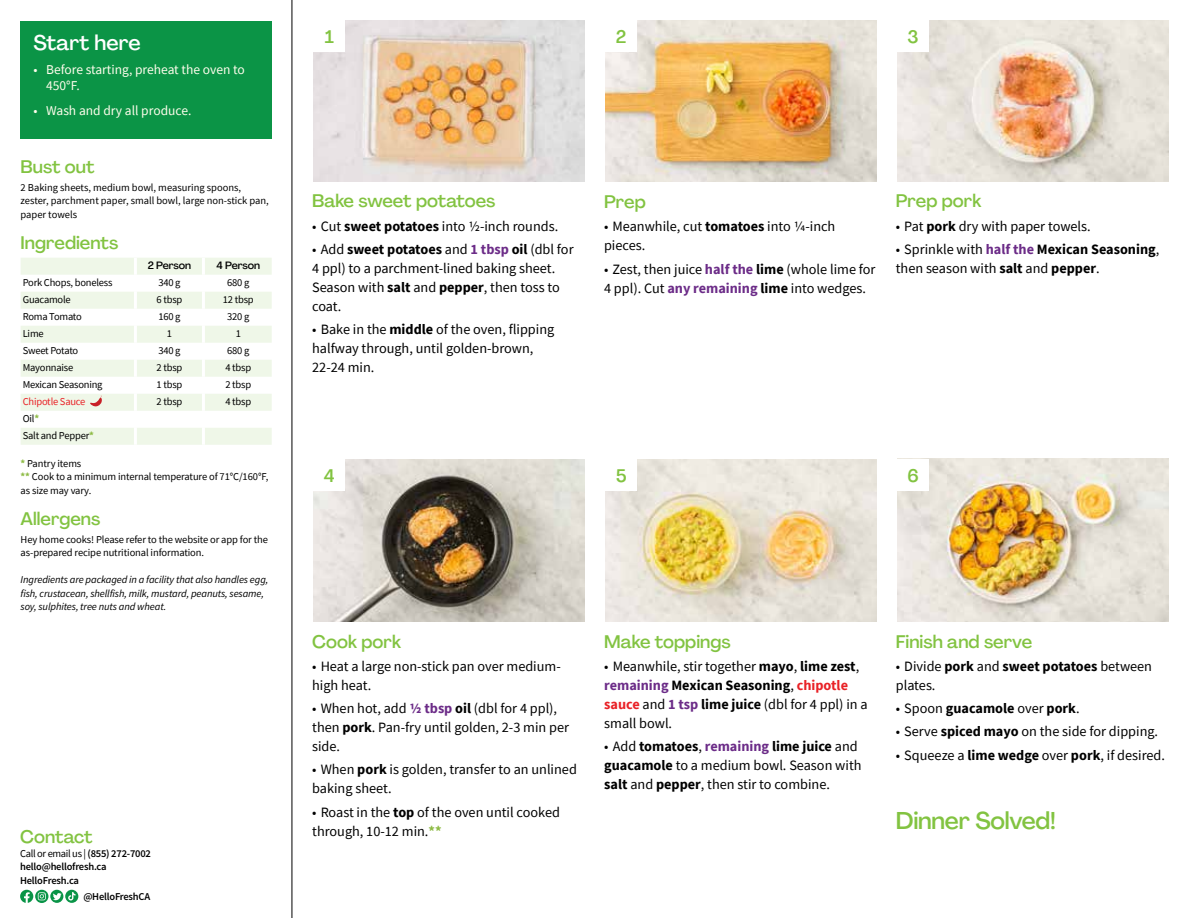
<style>
.page{position:relative;width:1188px;height:918px;background:#fff}
.page>*{position:absolute;margin:0;border:0;box-sizing:border-box;transform-origin:0 0}
.t1{font:500 24px "Agrandir";letter-spacing:-.01em;color:#82c341}
.t2{font:500 21px "Agrandir";color:#fff}
.t3{font:500 18px "Agrandir";color:#82c341}
.t4{font:14.25px/19px "Source Sans Pro";color:#000}
.t5{font:700 14.25px "Source Sans Pro";color:#000}
.t6{font:13.5px/16.2px "Source Sans Pro";color:#fffdec}
.t7{font:10.5px/13.5px "Source Sans Pro";letter-spacing:-.01em;color:#000}
.t8{font:italic 10.5px/13.5px "Source Sans Pro";letter-spacing:-.01em;color:#000}
.t9{font:600 10.5px/13.5px "Source Sans Pro";letter-spacing:-.02em;color:#000}
.t10{font:500 10.5px "Agrandir";letter-spacing:-.01em;color:#000}
.t11{font:10.5px "Source Sans Pro";letter-spacing:-.02em;color:#e92227}
.t12{font:10.5px "Source Sans Pro";letter-spacing:-.035em;color:#000}
.s1{font-weight:700;color:#8cba42}
.s2{font-weight:400}
.s3{font-weight:700}
.s4{font-weight:700;color:#6c2c88}
.s5{font-weight:700;color:#e92227}
</style>
<div class="page">
<hr style="left:292px;top:0;width:1px;height:918px;background:#000">
<img style="left:313px;top:459px;width:272px;height:162px">
<img style="left:605px;top:459px;width:272px;height:162px">
<img style="left:897px;top:459px;width:272px;height:162px">
<img style="left:313px;top:20px;width:272px;height:161px">
<img style="left:605px;top:20px;width:272px;height:161px">
<img style="left:897px;top:20px;width:272px;height:161px">
<div style="left:21px;top:21px;width:251px;height:117px;background:#0b9446"></div>
<svg style="left:20px;top:890px;width:42px;height:13px"></svg>
<svg style="left:65px;top:890px;width:13px;height:13px"></svg>
<svg style="left:68px;top:892px;width:8px;height:9px"></svg>
<div style="left:313px;top:459px;width:32px;height:32px;background:#fff"></div>
<div style="left:605px;top:459px;width:32px;height:32px;background:#fff"></div>
<div style="left:897px;top:459px;width:32px;height:32px;background:#fff"></div>
<div style="left:313px;top:20px;width:32px;height:32px;background:#fff"></div>
<div style="left:605px;top:20px;width:32px;height:32px;background:#fff"></div>
<div style="left:897px;top:20px;width:32px;height:32px;background:#fff"></div>
<svg style="left:21px;top:258px;width:251px;height:187px;fill:#eff7e8"></svg>
<hr style="left:134px;top:258px;width:3px;height:17px;background:#fff">
<hr style="left:202px;top:258px;width:3px;height:17px;background:#fff">
<hr style="left:134px;top:275px;width:3px;height:17px;background:#fff">
<hr style="left:202px;top:275px;width:3px;height:17px;background:#fff">
<hr style="left:134px;top:292px;width:3px;height:17px;background:#fff">
<hr style="left:202px;top:292px;width:3px;height:17px;background:#fff">
<hr style="left:134px;top:309px;width:3px;height:17px;background:#fff">
<hr style="left:202px;top:309px;width:3px;height:17px;background:#fff">
<hr style="left:134px;top:326px;width:3px;height:17px;background:#fff">
<hr style="left:202px;top:326px;width:3px;height:17px;background:#fff">
<hr style="left:134px;top:343px;width:3px;height:17px;background:#fff">
<hr style="left:202px;top:343px;width:3px;height:17px;background:#fff">
<hr style="left:134px;top:360px;width:3px;height:17px;background:#fff">
<hr style="left:202px;top:360px;width:3px;height:17px;background:#fff">
<hr style="left:134px;top:377px;width:3px;height:17px;background:#fff">
<hr style="left:202px;top:377px;width:3px;height:17px;background:#fff">
<hr style="left:134px;top:394px;width:3px;height:17px;background:#fff">
<hr style="left:202px;top:394px;width:3px;height:17px;background:#fff">
<hr style="left:134px;top:411px;width:3px;height:17px;background:#fff">
<hr style="left:202px;top:411px;width:3px;height:17px;background:#fff">
<hr style="left:134px;top:428px;width:3px;height:17px;background:#fff">
<hr style="left:202px;top:428px;width:3px;height:17px;background:#fff">
<svg style="left:90px;top:395px;width:12px;height:14px"></svg>
<h2 class="t2" style="left:33px;top:29px;width:109px">Start here</h2>
<p class="t6" style="left:46px;top:62px;width:200px;text-indent:-13px">• Before starting, preheat the oven to<br>450°F.</p>
<p class="t6" style="left:33px;top:102px;width:160px">• Wash and dry all produce.</p>
<p class="t3" style="left:21px;top:156px;width:75px">Bust out</p>
<p class="t7" style="left:21px;top:180px;width:250px">2 Baking sheets, medium bowl, measuring spoons, zester, parchment paper, small bowl, large non-stick pan, paper towels</p>
<p class="t3" style="left:21px;top:232px;width:99px">Ingredients</p>
<p class="t10" style="left:148px;top:259px;width:45px">2 Person</p>
<p class="t10" style="left:217px;top:259px;width:45px">4 Person</p>
<p class="t7" style="left:23px;top:276px;width:91px">Pork Chops, boneless</p>
<p class="t7" style="left:158px;top:276px;width:24px">340 g</p>
<p class="t7" style="left:227px;top:276px;width:24px">680 g</p>
<p class="t7" style="left:23px;top:293px;width:50px">Guacamole</p>
<p class="t7" style="left:157px;top:293px;width:27px">6 tbsp</p>
<p class="t7" style="left:223px;top:293px;width:32px">12 tbsp</p>
<p class="t7" style="left:23px;top:310px;width:61px">Roma Tomato</p>
<p class="t7" style="left:158px;top:310px;width:24px">160 g</p>
<p class="t7" style="left:227px;top:310px;width:24px">320 g</p>
<p class="t7" style="left:23px;top:327px;width:22px">Lime</p>
<p class="t7" style="left:167px;top:327px;width:7px">1</p>
<p class="t7" style="left:236px;top:327px;width:7px">1</p>
<p class="t12" style="left:23px;top:344px;width:57px">Sweet Potato</p>
<p class="t7" style="left:158px;top:344px;width:24px">340 g</p>
<p class="t7" style="left:227px;top:344px;width:24px">680 g</p>
<p class="t7" style="left:23px;top:361px;width:52px">Mayonnaise</p>
<p class="t7" style="left:157px;top:361px;width:27px">2 tbsp</p>
<p class="t7" style="left:225px;top:361px;width:27px">4 tbsp</p>
<p class="t7" style="left:23px;top:378px;width:81px">Mexican Seasoning</p>
<p class="t7" style="left:157px;top:378px;width:27px">1 tbsp</p>
<p class="t7" style="left:225px;top:378px;width:27px">2 tbsp</p>
<p class="t11" style="left:23px;top:395px;width:64px">Chipotle Sauce</p>
<p class="t7" style="left:157px;top:395px;width:27px">2 tbsp</p>
<p class="t7" style="left:225px;top:395px;width:27px">4 tbsp</p>
<p class="t7" style="left:23px;top:410px;width:73px;line-height:17px">Oil<span class="s1">*<br></span>Salt and Pepper<span class="s1">*</span></p>
<p class="t7" style="left:21px;top:456px;width:249px"><span class="s1">*</span> Pantry items<br><span class="s1">**</span> Cook to a minimum internal temperature of 71°C/160°F, as size may vary.</p>
<p class="t3" style="left:21px;top:508px;width:81px">Allergens</p>
<p class="t7" style="left:21px;top:533px;width:249px">Hey home cooks! Please refer to the website or app for the as-prepared recipe nutritional information.</p>
<p class="t8" style="left:21px;top:573px;width:249px">Ingredients are packaged in a facility that also handles egg, fish, crustacean, shellfish, milk, mustard, peanuts, sesame, soy, sulphites, tree nuts and wheat.</p>
<p class="t3" style="left:20px;top:826px;width:74px">Contact</p>
<p class="t9" style="left:20px;top:847px;width:132px"><span class="s2">Call or email us |</span> (855) 272-7002 hello@hellofresh.ca<br>HelloFresh.ca</p>
<p class="t9" style="left:83px;top:890px;width:68px">@HelloFreshCA</p>
<p class="t3" style="left:325px;top:26px;width:11px">1</p>
<p class="t3" style="left:616px;top:25px;width:12px">2</p>
<p class="t3" style="left:908px;top:25px;width:13px">3</p>
<p class="t3" style="left:312px;top:190px;width:185px">Bake sweet potatoes</p>
<p class="t4" style="left:312px;top:216px;width:248px">• Cut <span class="s3">sweet potatoes</span> into 1/2-inch rounds.</p>
<p class="t4" style="left:312px;top:240px;width:263px">• Add <span class="s3">sweet potatoes</span> and <span class="s4">1 tbsp</span> <span class="s3">oil</span> (dbl for<br>4 ppl) to a parchment-lined baking sheet.<br>Season with <span class="s3">salt</span> and <span class="s3">pepper</span>, then toss to coat.</p>
<p class="t4" style="left:312px;top:320px;width:244px">• Bake in the <span class="s3">middle</span> of the oven, flipping halfway through, until golden-brown,<br>22-24 min.</p>
<p class="t3" style="left:604px;top:191px;width:43px">Prep</p>
<p class="t4" style="left:604px;top:217px;width:233px">• Meanwhile, cut <span class="s3">tomatoes</span> into 1/4-inch pieces.</p>
<p class="t4" style="left:604px;top:259px;width:273px">• Zest, then juice <span class="s4">half the</span> <span class="s3">lime</span> (whole lime for<br>4 ppl). Cut <span class="s4">any remaining</span> <span class="s3">lime</span> into wedges.</p>
<p class="t3" style="left:896px;top:190px;width:87px">Prep pork</p>
<p class="t4" style="left:896px;top:216px;width:196px">• Pat <span class="s3">pork</span> dry with paper towels.</p>
<p class="t4" style="left:896px;top:240px;width:265px">• Sprinkle with <span class="s4">half the</span> <span class="s3">Mexican Seasoning</span>, then season with <span class="s3">salt</span> and <span class="s3">pepper</span>.</p>
<p class="t3" style="left:324px;top:465px;width:12px">4</p>
<p class="t3" style="left:616px;top:465px;width:12px">5</p>
<p class="t3" style="left:907px;top:464px;width:13px">6</p>
<p class="t3" style="left:312px;top:630px;width:90px">Cook pork</p>
<p class="t4" style="left:312px;top:657px;width:250px">• Heat a large non-stick pan over medium&shy;high heat.</p>
<p class="t4" style="left:312px;top:699px;width:258px">• When hot, add <span class="s4">1/2 tbsp</span> <span class="s3">oil</span> (dbl for 4 ppl), then <span class="s3">pork</span>. Pan-fry until golden, 2-3 min per side.</p>
<p class="t4" style="left:312px;top:760px;width:266px">• When <span class="s3">pork</span> is golden, transfer to an unlined baking sheet.</p>
<p class="t4" style="left:312px;top:802px;width:249px">• Roast in the <span class="s3">top</span> of the oven until cooked through, 10-12 min.<span class="s1">**</span></p>
<p class="t3" style="left:604px;top:630px;width:128px">Make toppings</p>
<p class="t4" style="left:604px;top:657px;width:265px">• Meanwhile, stir together <span class="s3">mayo</span>, <span class="s3">lime zest</span>, <span class="s4">remaining</span> <span class="s3">Mexican Seasoning</span>, <span class="s5">chipotle sauce</span> and <span class="s4">1 tsp</span> <span class="s3">lime juice</span> (dbl for 4 ppl) in a small bowl.</p>
<p class="t4" style="left:604px;top:737px;width:259px">• Add <span class="s3">tomatoes</span>, <span class="s4">remaining</span> <span class="s3">lime juice</span> and <span class="s3">guacamole</span> to a medium bowl. Season with <span class="s3">salt</span> and <span class="s3">pepper</span>, then stir to combine.</p>
<p class="t3" style="left:896px;top:630px;width:138px">Finish and serve</p>
<p class="t4" style="left:896px;top:657px;width:258px">• Divide <span class="s3">pork</span> and <span class="s3">sweet potatoes</span> between plates.</p>
<p class="t5" style="left:896px;top:699px;width:185px"><span class="s2">• Spoon</span> guacamole <span class="s2">over</span> pork<span class="s2">.</span></p>
<p class="t4" style="left:896px;top:722px;width:264px">• Serve <span class="s3">spiced mayo</span> on the side for dipping.</p>
<p class="t4" style="left:896px;top:745px;width:271px">• Squeeze a <span class="s3">lime wedge</span> over <span class="s3">pork</span>, if desired.</p>
<h1 class="t1" style="left:896px;top:806px;width:162px">Dinner Solved!</h1>
</div>
